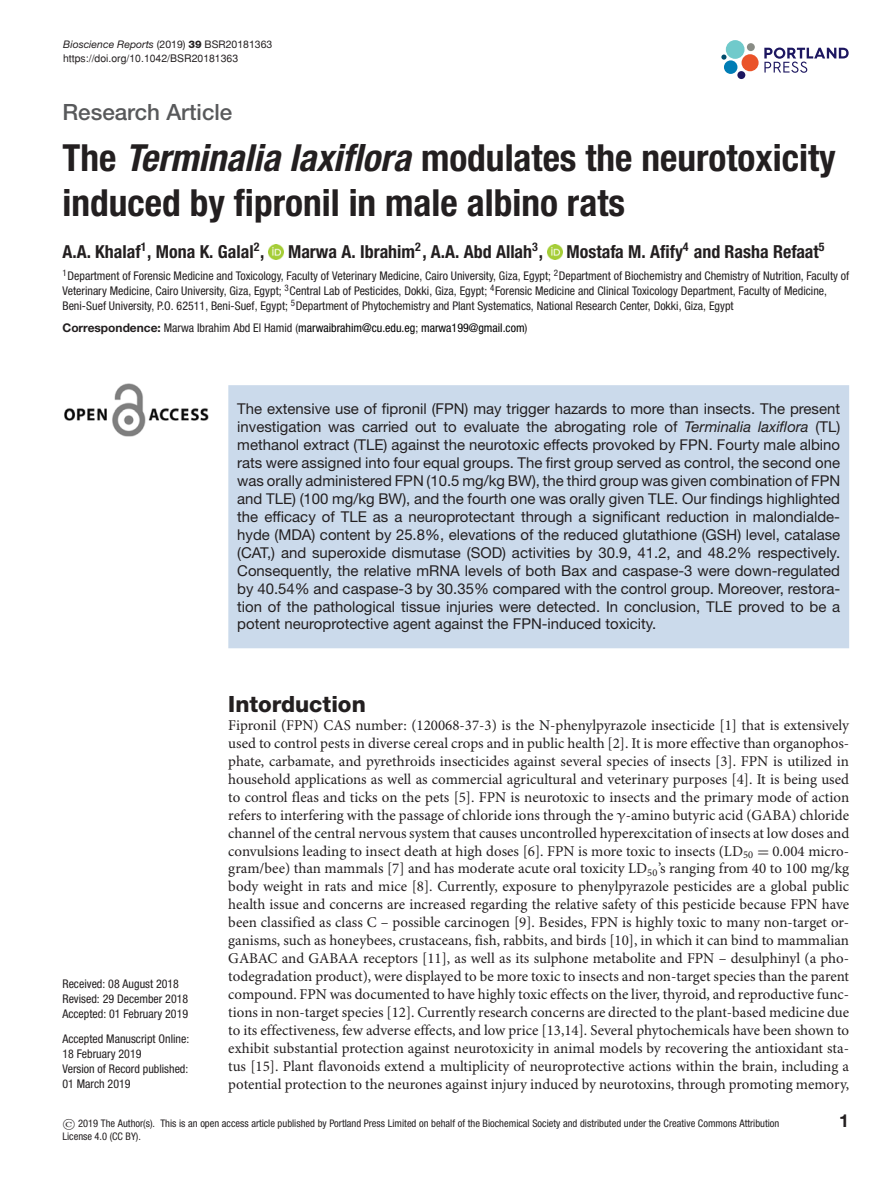
<style>
.page{position:relative;width:893px;height:1183px;background:#fff}
.page>*{position:absolute;margin:0;border:0;box-sizing:border-box;transform-origin:0 0}
.t1{font:700 condensed 37.35px/44.8px "Helvetica Neue LT Std";color:#231f20}
.t2{font:500 22.35px "Helvetica Neue LT Std";color:#58595b}
.t3{font:800 22.35px "Helvetica Neue LT Std";color:#231f20}
.t4{font:700 condensed 18px "Helvetica Neue LT Std";color:#231f20}
.t5{font:700 18px "Helvetica Neue LT Std";color:#231f20}
.t6{font:15px/18px "Minion Pro";color:#231f20;text-align:justify}
.t7{font:15px/18px "Helvetica Neue LT Std";color:#231f20;text-align:justify}
.t8{font:condensed 12px/15px "Helvetica Neue LT Std";color:#231f20}
.t9{font:condensed 12px "Helvetica Neue LT Std";color:#000}
.t10{font:condensed 10.5px/13.5px "Helvetica Neue LT Std";color:#231f20}
.t11{font:italic 10.5px "Helvetica Neue LT Std";color:#231f20}
.t12{font:10.5px "Helvetica";color:#231f20}
.s1{font-style:normal}
.s2{font-weight:800;font-style:normal}
.s3{font-style:italic}
.s4{font-weight:700;font-stretch:normal;color:#231f20}
.s5{color:#231f20}
.s6{font-family:"EURM10"}
.s7{font-family:"MTSY"}
.s8{font-family:"SFRM0700";font-stretch:normal}
</style>
<div class="page">
<svg style="left:764px;top:48px;width:85px;height:25px"></svg>
<div style="left:726px;top:40px;width:18px;height:19px;background:#70cacb;border-radius:50%"></div>
<div style="left:741px;top:54px;width:18px;height:17px;background:#ea5329;border-radius:50%"></div>
<div style="left:724px;top:60px;width:13px;height:14px;background:#007db5;border-radius:50%"></div>
<div style="left:737px;top:71px;width:8px;height:8px;background:#1d1760;border-radius:50%"></div>
<div style="left:747px;top:43px;width:8px;height:8px;background:#888c85;border-radius:50%"></div>
<svg style="left:721px;top:54px;width:5px;height:6px"></svg>
<img style="left:269px;top:244px;width:15px;height:15px">
<img style="left:547px;top:244px;width:15px;height:15px">
<img style="left:64px;top:383px;width:145px;height:53px">
<div style="left:228px;top:385px;width:621px;height:263px;background:#cbdaeb"></div>
<p class="t11" style="left:63px;top:40px;width:211px">Bioscience Reports <span class="s1">(2019)</span> <span class="s2">39</span> <span class="s1">BSR20181363</span></p>
<p class="t12" style="left:63px;top:54px;width:177px">https://doi.org/10.1042/BSR20181363</p>
<h2 class="t2" style="left:62px;top:104px;width:171px">Research Article</h2>
<h1 class="t1" style="left:62px;top:138px;width:775px">The <span class="s3">Terminalia laxiflora</span> modulates the neurotoxicity induced by fipronil in male albino rats</h1>
<p class="t4" style="left:62px;top:244px;width:204px">A.A. Khalaf<sup>1</sup>, Mona K. Galal<sup>2</sup>,</p>
<p class="t4" style="left:288px;top:244px;width:256px">Marwa A. Ibrahim<sup>2</sup> , A.A. Abd Allah<sup>3</sup>,</p>
<p class="t4" style="left:567px;top:244px;width:260px">Mostafa M. Afify<sup>4</sup> and Rasha Refaat<sup>5</sup></p>
<p class="t8" style="left:62px;top:269px;width:788px"><sup>1</sup>Department of Forensic Medicine and Toxicology, Faculty of Veterinary Medicine, Cairo University, Giza, Egypt; <sup>2</sup>Department of Biochemistry and Chemistry of Nutrition, Faculty of<br>Veterinary Medicine, Cairo University, Giza, Egypt; <sup>3</sup>Central Lab of Pesticides, Dokki, Giza, Egypt; <sup>4</sup>Forensic Medicine and Clinical Toxicology Department, Faculty of Medicine,<br>Beni-Suef University, P.O. 62511, Beni-Suef, Egypt; <sup>5</sup>Department of Phytochemistry and Plant Systematics, National Research Center, Dokki, Giza, Egypt</p>
<p class="t9" style="left:62px;top:323px;width:467px"><span class="s4">Correspondence:</span> <span class="s5">Marwa Ibrahim Abd El Hamid (</span>marwaibrahim@cu.edu.eg<span class="s5">;</span> marwa199@gmail.com<span class="s5">)</span></p>
<p class="t7" style="left:237px;top:401px;width:604px">The extensive use of fipronil (FPN) may trigger hazards to more than insects. The present investigation was carried out to evaluate the abrogating role of <span class="s3">Terminalia laxiflora</span> (TL) methanol extract (TLE) against the neurotoxic effects provoked by FPN. Fourty male albino rats were assigned into four equal groups. The first group served as control, the second one was orally administered FPN (10.5 mg/kg BW), the third group was given combination of FPN and TLE) (100 mg/kg BW), and the fourth one was orally given TLE. Our findings highlighted the efficacy of TLE as a neuroprotectant through a significant reduction in malondialde&shy;hyde (MDA) content by 25.8%, elevations of the reduced glutathione (GSH) level, catalase (CAT,) and superoxide dismutase (SOD) activities by 30.9, 41.2, and 48.2% respectively.<br>Consequently, the relative mRNA levels of both Bax and caspase-3 were down-regulated by 40.54% and caspase-3 by 30.35% compared with the control group. Moreover, restora&shy;tion of the pathological tissue injuries were detected. In conclusion, TLE proved to be a potent neuroprotective agent against the FPN-induced toxicity.</p>
<h2 class="t3" style="left:228px;top:695px;width:139px">Intorduction</h2>
<p class="t6" style="left:228px;top:717px;width:622px">Fipronil (FPN) CAS number: (120068-37-3) is the N-phenylpyrazole insecticide [1] that is extensively used to control pests in diverse cereal crops and in public health [2]. It is more effective than organophos&shy;phate, carbamate, and pyrethroids insecticides against several species of insects [3]. FPN is utilized in household applications as well as commercial agricultural and veterinary purposes [4]. It is being used to control fleas and ticks on the pets [5]. FPN is neurotoxic to insects and the primary mode of action refers to interfering with the passage of chloride ions through the <span class="s6">γ</span>-amino butyric acid (GABA) chloride channel of the central nervous system that causes uncontrolled hyperexcitation of insects at low doses and convulsions leading to insect death at high doses [6]. FPN is more toxic to insects (LD<sub>50</sub> <span class="s7">=</span> 0.004 micro&shy;gram/bee) than mammals [7] and has moderate acute oral toxicity LD<sub>50</sub>’s ranging from 40 to 100 mg/kg body weight in rats and mice [8]. Currently, exposure to phenylpyrazole pesticides are a global public health issue and concerns are increased regarding the relative safety of this pesticide because FPN have been classified as class C – possible carcinogen [9]. Besides, FPN is highly toxic to many non-target or&shy;ganisms, such as honeybees, crustaceans, fish, rabbits, and birds [10], in which it can bind to mammalian GABAC and GABAA receptors [11], as well as its sulphone metabolite and FPN – desulphinyl (a pho&shy;todegradation product), were displayed to be more toxic to insects and non-target species than the parent compound. FPN was documented to have highly toxic effects on the liver, thyroid, and reproductive func&shy;tions in non-target species [12]. Currently research concerns are directed to the plant-based medicine due to its effectiveness, few adverse effects, and low price [13,14]. Several phytochemicals have been shown to exhibit substantial protection against neurotoxicity in animal models by recovering the antioxidant sta&shy;tus [15]. Plant flavonoids extend a multiplicity of neuroprotective actions within the brain, including a potential protection to the neurones against injury induced by neurotoxins, through promoting memory,</p>
<p class="t10" style="left:62px;top:1117px;width:718px"><span class="s8">©</span> 2019 The Author(s). This is an open access article published by Portland Press Limited on behalf of the Biochemical Society and distributed under the Creative Commons Attribution<br>License 4.0 (CC BY).</p>
<p class="t5" style="left:839px;top:1113px;width:11px">1</p>
<p class="t8" style="left:62px;top:976px;width:127px">Received: 08 August 2018<br>Revised: 29 December 2018<br>Accepted: 01 February 2019</p>
<p class="t8" style="left:62px;top:1032px;width:128px">Accepted Manuscript Online:<br>18 February 2019<br>Version of Record published:<br>01 March 2019</p>
</div>
